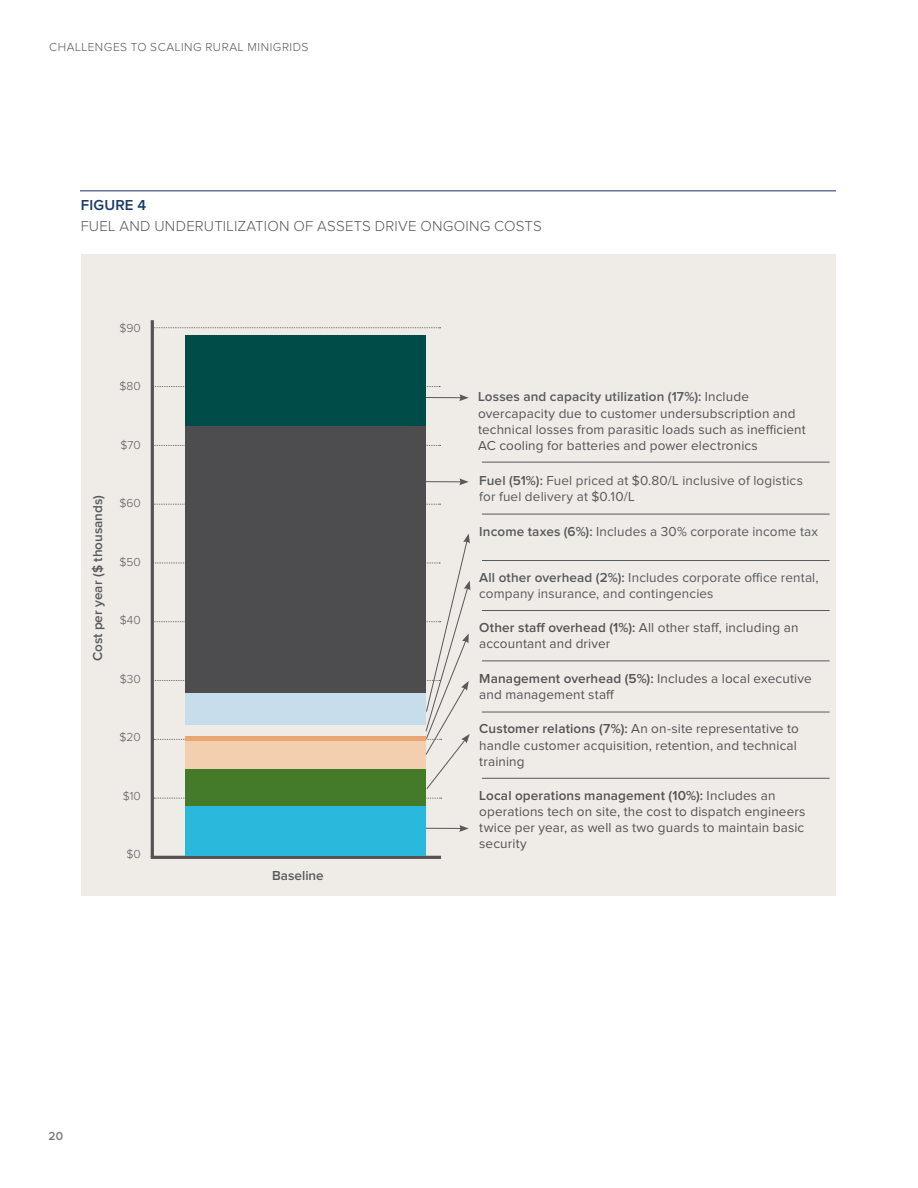
<style>
.page{position:relative;width:918px;height:1188px;background:#fff}
.page>*{position:absolute;margin:0;border:0;box-sizing:border-box;transform-origin:0 0}
.t1{font:300 15px "Proxima Nova";letter-spacing:.015em;color:#58595b}
.t2{font:600 15px "Proxima Nova";letter-spacing:.01em;color:#183b66}
.t3{font:13.5px/16.2px "Proxima Nova";letter-spacing:.01em;color:#575152}
.t4{font:13.5px/16.2px "Proxima Nova";letter-spacing:.01em;color:#58595b}
.t5{font:600 13.5px "Proxima Nova";color:#58595b}
.t6{font:300 12px "Proxima Nova";letter-spacing:.04em;color:#58595b}
.t7{font:600 12px "Proxima Nova";color:#77787b}
.s1{font-weight:600;color:#58595b}
.s2{font-weight:600}
</style>
<div class="page">
<div style="left:81px;top:255px;width:755px;height:641px;background:#efece8"></div>
<hr style="left:151px;top:320px;width:3px;height:537px;background:#575152">
<svg style="left:154px;top:445px;width:287px;height:1px"></svg>
<svg style="left:154px;top:504px;width:287px;height:1px"></svg>
<svg style="left:154px;top:327px;width:287px;height:1px"></svg>
<svg style="left:154px;top:798px;width:288px;height:1px"></svg>
<svg style="left:154px;top:386px;width:286px;height:1px"></svg>
<hr style="left:80px;top:190px;width:756px;height:1px;background:#2f476f">
<hr style="left:151px;top:856px;width:290px;height:3px;background:#575152">
<div style="left:186px;top:806px;width:240px;height:50px;background:#2bb8dd"></div>
<div style="left:186px;top:768px;width:240px;height:38px;background:#437b29"></div>
<div style="left:186px;top:426px;width:240px;height:267px;background:#4d4d4f"></div>
<div style="left:186px;top:335px;width:240px;height:91px;background:#004c49"></div>
<hr style="left:482px;top:462px;width:348px;height:1px;background:#58595b">
<hr style="left:482px;top:514px;width:348px;height:1px;background:#58595b">
<hr style="left:482px;top:560px;width:348px;height:1px;background:#58595b">
<hr style="left:482px;top:610px;width:348px;height:1px;background:#58595b">
<hr style="left:482px;top:712px;width:348px;height:1px;background:#58595b">
<hr style="left:482px;top:778px;width:348px;height:1px;background:#58595b">
<hr style="left:482px;top:661px;width:348px;height:1px;background:#58595b">
<svg style="left:153px;top:534px;width:317px;height:256px"></svg>
<hr style="left:426px;top:828px;width:36px;height:1px;background:#58595b">
<svg style="left:459px;top:825px;width:10px;height:7px"></svg>
<hr style="left:426px;top:481px;width:36px;height:1px;background:#58595b">
<svg style="left:459px;top:478px;width:10px;height:7px"></svg>
<hr style="left:426px;top:397px;width:36px;height:1px;background:#58595b">
<svg style="left:459px;top:394px;width:10px;height:7px"></svg>
<p class="t6" style="left:49px;top:40px;width:261px">CHALLENGES TO SCALING RURAL MINIGRIDS</p>
<p class="t2" style="left:81px;top:197px;width:67px">FIGURE 4</p>
<p class="t1" style="left:81px;top:218px;width:462px">FUEL AND UNDERUTILIZATION OF ASSETS DRIVE ONGOING COSTS</p>
<p class="t6" style="left:119px;top:321px;width:23px">$90</p>
<p class="t6" style="left:120px;top:380px;width:23px">$80</p>
<p class="t6" style="left:120px;top:438px;width:22px">$70</p>
<p class="t5" style="left:90px;top:661px;width:168px;rotate:-90deg">Cost per year ($ thousands)</p>
<p class="t6" style="left:119px;top:497px;width:23px">$60</p>
<p class="t6" style="left:119px;top:555px;width:23px">$50</p>
<p class="t6" style="left:120px;top:614px;width:22px">$40</p>
<p class="t6" style="left:120px;top:672px;width:22px">$30</p>
<p class="t6" style="left:119px;top:731px;width:23px">$20</p>
<p class="t6" style="left:123px;top:789px;width:19px">$10</p>
<p class="t6" style="left:126px;top:848px;width:16px">$0</p>
<p class="t7" style="left:49px;top:1129px;width:16px">20</p>
<p class="t5" style="left:272px;top:868px;width:53px">Baseline</p>
<p class="t3" style="left:478px;top:389px;width:329px"><span class="s1">Losses and capacity utilization (17%):</span> Include overcapacity due to customer undersubscription and technical losses from parasitic loads such as inefficient AC cooling for batteries and power electronics</p>
<p class="t4" style="left:479px;top:472px;width:325px"><span class="s2">Fuel (51%):</span> Fuel priced at $0.80/L inclusive of logistics for fuel delivery at $0.10/L</p>
<p class="t4" style="left:479px;top:524px;width:340px"><span class="s2">Income taxes (6%):</span> Includes a 30% corporate income tax</p>
<p class="t4" style="left:479px;top:570px;width:341px"><span class="s2">All other overhead (2%):</span> Includes corporate office rental, company insurance, and contingencies</p>
<p class="t3" style="left:479px;top:620px;width:321px"><span class="s2">Other staff overhead (1%):</span> All other staff, including an accountant and driver</p>
<p class="t3" style="left:479px;top:671px;width:334px"><span class="s2">Management overhead (5%):</span> Includes a local executive and management staff</p>
<p class="t3" style="left:479px;top:721px;width:321px"><span class="s2">Customer relations (7%):</span> An on-site representative to handle customer acquisition, retention, and technical training</p>
<p class="t3" style="left:479px;top:787px;width:328px"><span class="s2">Local operations management (10%):</span> Includes an operations tech on site, the cost to dispatch engineers twice per year, as well as two guards to maintain basic security</p>
</div>
